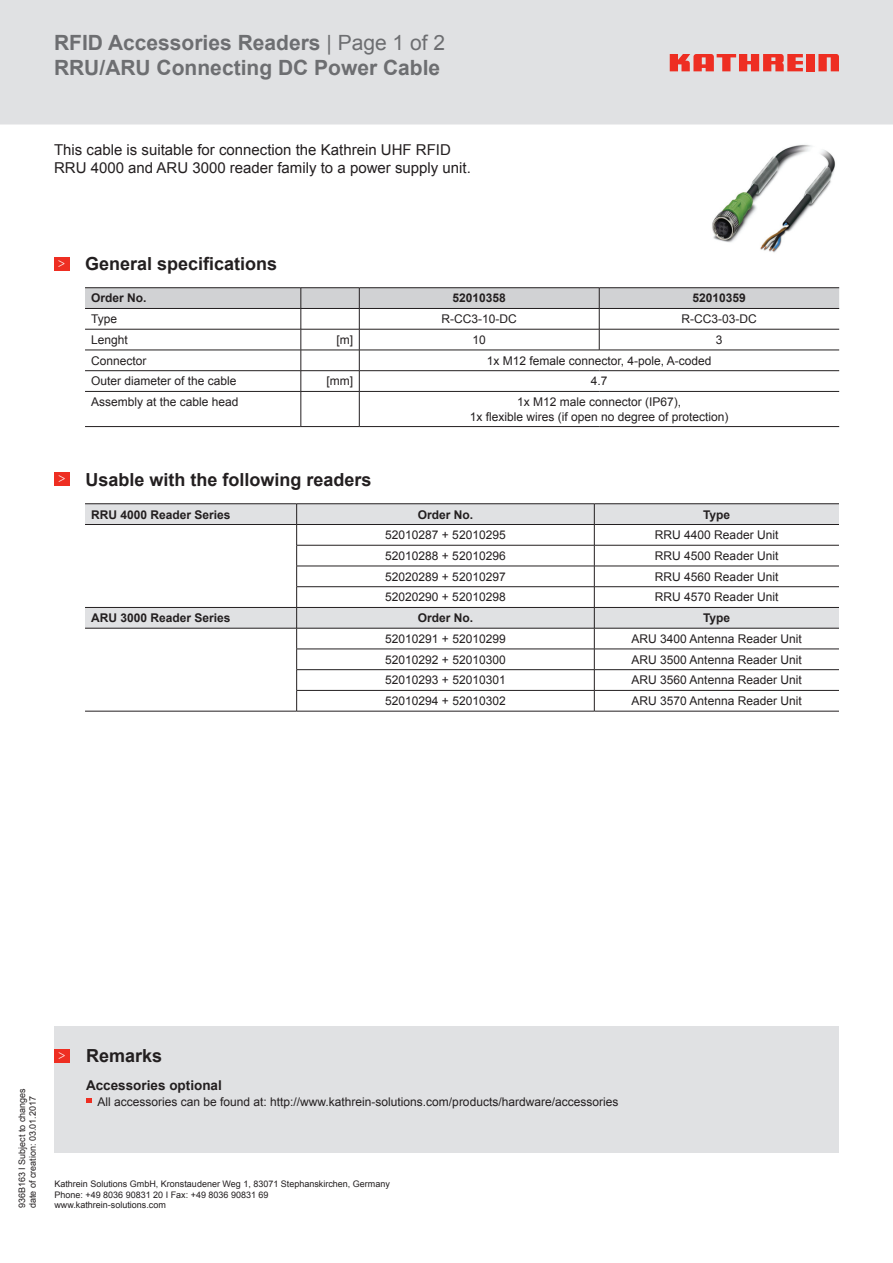
<style>
.page{position:relative;width:893px;height:1263px;background:#fff}
.page>*{position:absolute;margin:0;border:0;box-sizing:border-box;transform-origin:0 0}
.t1{font:700 21px/25.2px "Arial";color:#6d6e71}
.t2{font:700 18px "Arial";color:#231f20}
.t3{font:15px/18px "Arial";color:#231f20}
.t4{font:700 13.5px "Arial";color:#231f20}
.t5{font:12px/14.4px "Arial";color:#231f20;text-align:center}
.t6{font:700 12px "Arial";color:#231f20}
.t7{font:9px/10.8px "Arial";color:#231f20}
.s1{font-weight:400}
</style>
<div class="page">
<div style="left:0;top:0;width:893px;height:125px;background:#e0e1e3"></div>
<div style="left:806px;top:54px;width:9px;height:17px;background:#ee2e22"></div>
<svg style="left:818px;top:54px;width:21px;height:17px"></svg>
<svg style="left:670px;top:54px;width:133px;height:17px;background:#e9635c"></svg>
<hr style="left:85px;top:287px;width:216px;height:1px;background:#231f20">
<hr style="left:301px;top:287px;width:58px;height:1px;background:#231f20">
<hr style="left:599px;top:287px;width:240px;height:1px;background:#231f20">
<hr style="left:85px;top:391px;width:216px;height:1px;background:#231f20">
<hr style="left:301px;top:391px;width:58px;height:1px;background:#231f20">
<hr style="left:301px;top:392px;width:1px;height:34px;background:#231f20">
<hr style="left:359px;top:392px;width:1px;height:34px;background:#231f20">
<hr style="left:85px;top:426px;width:216px;height:1px;background:#231f20">
<hr style="left:301px;top:426px;width:58px;height:1px;background:#231f20">
<hr style="left:359px;top:287px;width:240px;height:1px;background:#231f20">
<svg style="left:85px;top:288px;width:754px;height:103px"></svg>
<hr style="left:359px;top:350px;width:240px;height:1px;background:#231f20">
<hr style="left:359px;top:370px;width:240px;height:1px;background:#231f20">
<hr style="left:599px;top:370px;width:240px;height:1px;background:#231f20">
<hr style="left:359px;top:391px;width:240px;height:1px;background:#231f20">
<hr style="left:599px;top:391px;width:240px;height:1px;background:#231f20">
<hr style="left:359px;top:426px;width:240px;height:1px;background:#231f20">
<hr style="left:599px;top:426px;width:240px;height:1px;background:#231f20">
<svg style="left:85px;top:504px;width:754px;height:124px"></svg>
<hr style="left:85px;top:503px;width:212px;height:1px;background:#231f20">
<hr style="left:594px;top:503px;width:245px;height:1px;background:#231f20">
<hr style="left:85px;top:524px;width:212px;height:1px;background:#231f20">
<hr style="left:594px;top:524px;width:245px;height:1px;background:#231f20">
<hr style="left:594px;top:545px;width:245px;height:1px;background:#231f20">
<hr style="left:594px;top:566px;width:245px;height:1px;background:#231f20">
<hr style="left:594px;top:586px;width:245px;height:1px;background:#231f20">
<hr style="left:85px;top:607px;width:212px;height:1px;background:#231f20">
<hr style="left:594px;top:607px;width:245px;height:1px;background:#231f20">
<hr style="left:85px;top:628px;width:212px;height:1px;background:#231f20">
<hr style="left:594px;top:628px;width:245px;height:1px;background:#231f20">
<hr style="left:594px;top:649px;width:245px;height:1px;background:#231f20">
<hr style="left:594px;top:669px;width:245px;height:1px;background:#231f20">
<svg style="left:296px;top:504px;width:1px;height:207px"></svg>
<hr style="left:594px;top:690px;width:245px;height:1px;background:#231f20">
<hr style="left:85px;top:711px;width:212px;height:1px;background:#231f20">
<hr style="left:594px;top:711px;width:245px;height:1px;background:#231f20">
<hr style="left:297px;top:503px;width:297px;height:1px;background:#231f20">
<hr style="left:297px;top:524px;width:297px;height:1px;background:#231f20">
<hr style="left:296px;top:545px;width:298px;height:1px;background:#231f20">
<hr style="left:296px;top:566px;width:298px;height:1px;background:#231f20">
<hr style="left:296px;top:586px;width:298px;height:1px;background:#231f20">
<hr style="left:297px;top:607px;width:297px;height:1px;background:#231f20">
<hr style="left:297px;top:628px;width:297px;height:1px;background:#231f20">
<hr style="left:296px;top:649px;width:298px;height:1px;background:#231f20">
<hr style="left:296px;top:669px;width:298px;height:1px;background:#231f20">
<hr style="left:296px;top:690px;width:298px;height:1px;background:#231f20">
<svg style="left:594px;top:504px;width:1px;height:207px"></svg>
<hr style="left:297px;top:711px;width:297px;height:1px;background:#231f20">
<div style="left:54px;top:472px;width:16px;height:14px;background:#ee2e22"></div>
<div style="left:54px;top:257px;width:15px;height:13px;background:#ee2e22"></div>
<div style="left:54px;top:1026px;width:785px;height:126px;background:#e0e1e3"></div>
<svg style="left:86px;top:1099px;width:6px;height:4px"></svg>
<div style="left:54px;top:1049px;width:16px;height:13px;background:#ee2e22"></div>
<img style="left:712px;top:144px;width:124px;height:109px">
<h1 class="t1" style="left:54px;top:32px;width:393px">RFID Accessories Readers <span class="s1">| Page 1 of 2<br></span>RRU/ARU Connecting DC Power Cable</h1>
<p class="t3" style="left:54px;top:142px;width:418px">This cable is suitable for connection the Kathrein UHF RFID<br>RRU 4000 and ARU 3000 reader family to a power supply unit.</p>
<h2 class="t2" style="left:58px;top:251px;width:221px"><sup>&gt;</sup> General specifications</h2>
<p class="t6" style="left:91px;top:294px;width:57px">Order No.</p>
<p class="t6" style="left:453px;top:294px;width:55px">52010358</p>
<p class="t6" style="left:692px;top:294px;width:55px">52010359</p>
<p class="t5" style="left:91px;top:313px;width:28px">Type</p>
<p class="t5" style="left:442px;top:313px;width:77px">R-CC3-10-DC</p>
<p class="t5" style="left:681px;top:313px;width:77px">R-CC3-03-DC</p>
<p class="t5" style="left:91px;top:334px;width:38px">Lenght</p>
<p class="t5" style="left:337px;top:334px;width:18px">[m]</p>
<p class="t5" style="left:473px;top:334px;width:15px">10</p>
<p class="t5" style="left:716px;top:334px;width:8px">3</p>
<p class="t5" style="left:91px;top:354px;width:57px">Connector</p>
<p class="t5" style="left:487px;top:354px;width:226px">1x M12 female connector, 4-pole, A-coded</p>
<p class="t5" style="left:91px;top:375px;width:147px">Outer diameter of the cable</p>
<p class="t5" style="left:327px;top:375px;width:28px">[mm]</p>
<p class="t5" style="left:591px;top:375px;width:18px">4.7</p>
<p class="t5" style="left:91px;top:396px;width:149px">Assembly at the cable head</p>
<p class="t5" style="left:470px;top:396px;width:260px">1x M12 male connector (IP67),<br>1x flexible wires (if open no degree of protection)</p>
<h2 class="t2" style="left:58px;top:473px;width:315px"><sup>&gt;</sup> Usable with the following readers</h2>
<p class="t6" style="left:91px;top:510px;width:141px">RRU 4000 Reader Series</p>
<p class="t6" style="left:418px;top:510px;width:57px">Order No.</p>
<p class="t6" style="left:703px;top:510px;width:29px">Type</p>
<p class="t5" style="left:385px;top:529px;width:122px">52010287 + 52010295</p>
<p class="t5" style="left:655px;top:529px;width:125px">RRU 4400 Reader Unit</p>
<p class="t5" style="left:385px;top:550px;width:122px">52010288 + 52010296</p>
<p class="t5" style="left:655px;top:550px;width:125px">RRU 4500 Reader Unit</p>
<p class="t5" style="left:385px;top:570px;width:122px">52020289 + 52010297</p>
<p class="t5" style="left:655px;top:570px;width:125px">RRU 4560 Reader Unit</p>
<p class="t5" style="left:385px;top:591px;width:122px">52020290 + 52010298</p>
<p class="t5" style="left:655px;top:591px;width:125px">RRU 4570 Reader Unit</p>
<p class="t6" style="left:91px;top:613px;width:141px">ARU 3000 Reader Series</p>
<p class="t6" style="left:418px;top:613px;width:57px">Order No.</p>
<p class="t6" style="left:703px;top:613px;width:29px">Type</p>
<p class="t5" style="left:385px;top:633px;width:122px">52010291 + 52010299</p>
<p class="t5" style="left:632px;top:633px;width:172px">ARU 3400 Antenna Reader Unit</p>
<p class="t5" style="left:385px;top:653px;width:122px">52010292 + 52010300</p>
<p class="t5" style="left:632px;top:653px;width:172px">ARU 3500 Antenna Reader Unit</p>
<p class="t5" style="left:385px;top:674px;width:122px">52010293 + 52010301</p>
<p class="t5" style="left:632px;top:674px;width:172px">ARU 3560 Antenna Reader Unit</p>
<p class="t5" style="left:385px;top:695px;width:122px">52010294 + 52010302</p>
<p class="t5" style="left:632px;top:695px;width:172px">ARU 3570 Antenna Reader Unit</p>
<p class="t7" style="left:17px;top:1208px;width:122px;rotate:-90deg">936B163 I Subject to changes date of creation: 03.01.2017</p>
<h2 class="t2" style="left:58px;top:1049px;width:105px"><sup>&gt;</sup> Remarks</h2>
<p class="t4" style="left:86px;top:1080px;width:137px">Accessories optional</p>
<p class="t5" style="left:97px;top:1096px;width:522px">All accessories can be found at: http://www.kathrein-solutions.com/products/hardware/accessories</p>
<p class="t7" style="left:54px;top:1179px;width:337px">Kathrein Solutions GmbH, Kronstaudener Weg 1, 83071 Stephanskirchen, Germany<br>Phone: +49 8036 90831 20 I Fax: +49 8036 90831 69</p>
<p class="t7" style="left:54px;top:1201px;width:113px">www.kathrein-solutions.com</p>
</div>
